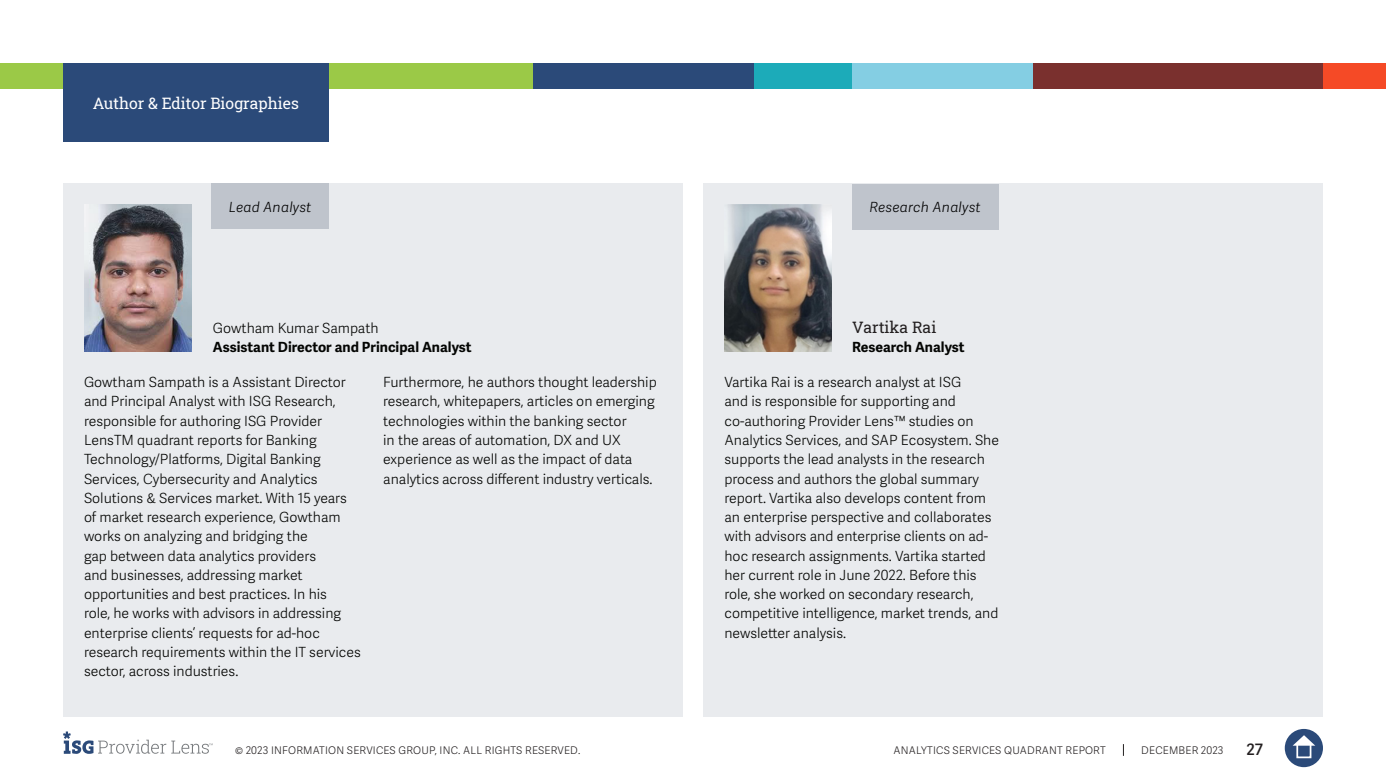
<style>
.page{position:relative;width:1386px;height:780px;background:#fff}
.page>*{position:absolute;margin:0;border:0;box-sizing:border-box;transform-origin:0 0}
.t1{font:15.75px "Roboto Slab ISG P Regular";color:#fff}
.t2{font:15.75px "Roboto Slab ISG P Regular";color:#231f20}
.t3{font:600 15.75px "Adelle Sans";color:#231f20}
.t4{font:300 14px/19.2px "Adelle Sans";color:#040503}
.t5{font:700 14px/19.2px "Adelle Sans";color:#040503}
.t6{font:italic 300 14px "Adelle Sans";letter-spacing:.02em;color:#000}
.t7{font:300 10.5px "Adelle Sans";letter-spacing:.02em;color:#231f20}
.s1{font-weight:300}
</style>
<div class="page">
<svg style="left:1123px;top:744px;width:1px;height:12px"></svg>
<div style="left:1285px;top:729px;width:38px;height:38px;background:#2b4a79;border-radius:50%"></div>
<svg style="left:1293px;top:735px;width:22px;height:10px"></svg>
<div style="left:1296px;top:743px;width:15px;height:15px;border:2px solid #fff"></div>
<svg style="left:63px;top:731px;width:150px;height:23px"></svg>
<div style="left:0;top:63px;width:533px;height:25px;background:#9bc947"></div>
<div style="left:533px;top:63px;width:223px;height:25px;background:#2b4a79"></div>
<div style="left:850px;top:63px;width:184px;height:25px;background:#84cee3"></div>
<div style="left:1323px;top:63px;width:63px;height:25px;background:#f54a26"></div>
<div style="left:1033px;top:63px;width:290px;height:25px;background:#7a302e"></div>
<div style="left:754px;top:63px;width:98px;height:25px;background:#1cabb9"></div>
<div style="left:63px;top:63px;width:266px;height:79px;background:#2b4a79"></div>
<div style="left:63px;top:184px;width:619px;height:533px;background:#e9ebee"></div>
<img style="left:85px;top:205px;width:107px;height:147px">
<div style="left:704px;top:184px;width:619px;height:533px;background:#e9ebee"></div>
<img style="left:724px;top:205px;width:107px;height:147px">
<div style="left:852px;top:184px;width:146px;height:45px;background:#bfc4cc"></div>
<div style="left:211px;top:184px;width:118px;height:45px;background:#bfc4cc"></div>
<p class="t1" style="left:93px;top:92px;width:208px">Author &amp; Editor Biographies</p>
<p class="t6" style="left:229px;top:199px;width:84px">Lead Analyst</p>
<p class="t6" style="left:869px;top:199px;width:113px">Research Analyst</p>
<p class="t5" style="left:213px;top:318px;width:260px"><span class="s1">Gowtham Kumar Sampath<br></span>Assistant Director and Principal Analyst</p>
<p class="t2" style="left:852px;top:316px;width:86px">Vartika Rai</p>
<p class="t5" style="left:852px;top:338px;width:114px">Research Analyst</p>
<p class="t4" style="left:724px;top:373px;width:276px">Vartika Rai is a research analyst at ISG<br>and is responsible for supporting and co-authoring Provider Lens™ studies on Analytics Services, and SAP Ecosystem. She supports the lead analysts in the research process and authors the global summary report. Vartika also develops content from an enterprise perspective and collaborates with advisors and enterprise clients on ad&shy;hoc research assignments. Vartika started her current role in June 2022. Before this role, she worked on secondary research, competitive intelligence, market trends, and newsletter analysis.</p>
<p class="t4" style="left:84px;top:373px;width:278px">Gowtham Sampath is a Assistant Director and Principal Analyst with ISG Research, responsible for authoring ISG Provider LensTM quadrant reports for Banking Technology/Platforms, Digital Banking Services, Cybersecurity and Analytics Solutions &amp; Services market. With 15 years of market research experience, Gowtham works on analyzing and bridging the<br>gap between data analytics providers<br>and businesses, addressing market opportunities and best practices. In his<br>role, he works with advisors in addressing enterprise clients’ requests for ad-hoc research requirements within the IT services sector, across industries.</p>
<p class="t4" style="left:383px;top:373px;width:275px">Furthermore, he authors thought leadership research, whitepapers, articles on emerging technologies within the banking sector<br>in the areas of automation, DX and UX experience as well as the impact of data analytics across different industry verticals.</p>
<p class="t7" style="left:235px;top:744px;width:347px">© 2023 INFORMATION SERVICES GROUP, INC. ALL RIGHTS RESERVED.</p>
<p class="t7" style="left:893px;top:744px;width:214px">ANALYTICS SERVICES QUADRANT REPORT</p>
<p class="t7" style="left:1141px;top:744px;width:84px">DECEMBER 2023</p>
<p class="t3" style="left:1247px;top:740px;width:18px">27</p>
</div>
